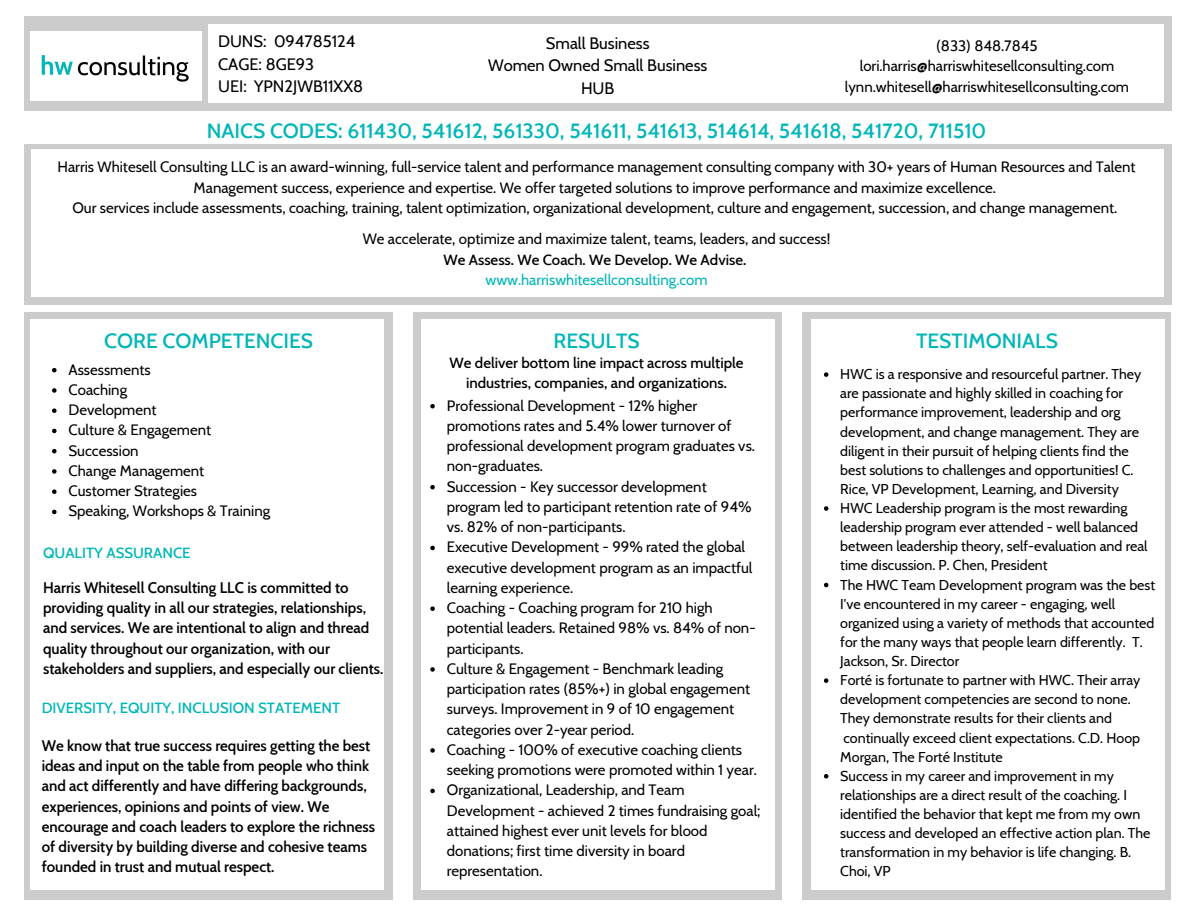
<style>
.page{position:relative;width:1188px;height:918px;background:#fff}
.page>*{position:absolute;margin:0;border:0;box-sizing:border-box;transform-origin:0 0}
.t1{font:500 21px "Cabin";color:#00b6b7}
.t2{font:16.5px "Cabin";color:#000}
.t3{font:15px/20.2px "Cabin";color:#000}
.t4{font:600 15px/20.2px "Cabin";color:#000}
.t5{font:500 15px/20.2px "Cabin";color:#000;text-align:center}
.t6{font:500 15px "Cabin";color:#00b6b7}
.t7{font:15px "Cabin";color:#00b6b7}
.t8{font:14.25px/19.2px "Cabin";color:#000}
</style>
<div class="page">
<div style="left:24px;top:17px;width:1148px;height:94px;background:#ccc"></div>
<div style="left:24px;top:144px;width:1148px;height:161px;background:#ccc"></div>
<div style="left:24px;top:312px;width:369px;height:587px;background:#ccc"></div>
<div style="left:413px;top:312px;width:369px;height:587px;background:#ccc"></div>
<div style="left:802px;top:312px;width:369px;height:587px;background:#ccc"></div>
<div style="left:31px;top:150px;width:1133px;height:147px;background:#fff"></div>
<img style="left:31px;top:32px;width:171px;height:68px">
<div style="left:209px;top:25px;width:955px;height:78px;background:#fff"></div>
<div style="left:31px;top:320px;width:353px;height:570px;background:#fff"></div>
<div style="left:421px;top:320px;width:354px;height:570px;background:#fff"></div>
<div style="left:812px;top:320px;width:353px;height:570px;background:#fff"></div>
<svg style="left:52px;top:368px;width:5px;height:4px"></svg>
<svg style="left:52px;top:388px;width:5px;height:5px"></svg>
<svg style="left:52px;top:408px;width:5px;height:5px"></svg>
<svg style="left:52px;top:429px;width:5px;height:4px"></svg>
<svg style="left:52px;top:449px;width:5px;height:4px"></svg>
<svg style="left:52px;top:469px;width:5px;height:5px"></svg>
<svg style="left:52px;top:489px;width:5px;height:5px"></svg>
<svg style="left:52px;top:510px;width:5px;height:4px"></svg>
<svg style="left:430px;top:404px;width:5px;height:4px"></svg>
<svg style="left:430px;top:485px;width:5px;height:4px"></svg>
<svg style="left:430px;top:546px;width:5px;height:4px"></svg>
<svg style="left:430px;top:606px;width:5px;height:5px"></svg>
<svg style="left:430px;top:667px;width:5px;height:5px"></svg>
<svg style="left:430px;top:748px;width:5px;height:5px"></svg>
<svg style="left:430px;top:789px;width:5px;height:4px"></svg>
<svg style="left:824px;top:372px;width:4px;height:5px"></svg>
<svg style="left:824px;top:506px;width:4px;height:5px"></svg>
<svg style="left:824px;top:583px;width:4px;height:4px"></svg>
<svg style="left:824px;top:678px;width:4px;height:5px"></svg>
<svg style="left:824px;top:774px;width:4px;height:5px"></svg>
<p class="t2" style="left:218px;top:31px;width:139px">DUNS: 094785124</p>
<p class="t2" style="left:218px;top:54px;width:98px">CAGE: 8GE93</p>
<p class="t2" style="left:218px;top:76px;width:147px">UEI: YPN2JWB11XX8</p>
<p class="t2" style="left:546px;top:33px;width:105px">Small Business</p>
<p class="t2" style="left:488px;top:55px;width:221px">Women Owned Small Business</p>
<p class="t2" style="left:581px;top:78px;width:35px">HUB</p>
<p class="t1" style="left:207px;top:118px;width:781px">NAICS CODES: 611430, 541612, 561330, 541611, 541613, 514614, 541618, 541720, 711510</p>
<p class="t3" style="left:936px;top:36px;width:103px">(833) 848.7845</p>
<p class="t3" style="left:860px;top:56px;width:256px">lori.harris@harriswhitesellconsulting.com</p>
<p class="t3" style="left:845px;top:76px;width:286px">lynn.whitesell@harriswhitesellconsulting.com</p>
<p class="t3" style="left:57px;top:156px;width:1080px;line-height:20.7px;text-align:center">Harris Whitesell Consulting LLC is an award-winning, full-service talent and performance management consulting company with 30+ years of Human Resources and Talent<br>Management success, experience and expertise. We offer targeted solutions to improve performance and maximize excellence.</p>
<p class="t3" style="left:72px;top:198px;width:1046px">Our services include assessments, coaching, training, talent optimization, organizational development, culture and engagement, succession, and change management.</p>
<p class="t3" style="left:363px;top:229px;width:469px">We accelerate, optimize and maximize talent, teams, leaders, and success!</p>
<p class="t5" style="left:443px;top:249px;width:304px">We Assess. We Coach. We Develop. We Advise.</p>
<p class="t7" style="left:485px;top:271px;width:224px">www.harriswhitesellconsulting.com</p>
<p class="t1" style="left:104px;top:328px;width:210px">CORE COMPETENCIES</p>
<p class="t1" style="left:554px;top:328px;width:88px">RESULTS</p>
<p class="t1" style="left:916px;top:328px;width:143px">TESTIMONIALS</p>
<p class="t3" style="left:69px;top:359px;width:84px">Assessments</p>
<p class="t3" style="left:69px;top:379px;width:60px">Coaching</p>
<p class="t3" style="left:69px;top:400px;width:90px">Development</p>
<p class="t3" style="left:69px;top:420px;width:144px">Culture &amp; Engagement</p>
<p class="t3" style="left:69px;top:440px;width:72px">Succession</p>
<p class="t3" style="left:69px;top:460px;width:137px">Change Management</p>
<p class="t3" style="left:69px;top:481px;width:130px">Customer Strategies</p>
<p class="t3" style="left:69px;top:501px;width:203px">Speaking, Workshops &amp; Training</p>
<p class="t5" style="left:450px;top:352px;width:296px">We deliver bottom line impact across multiple industries, companies, and organizations.</p>
<p class="t8" style="left:840px;top:364px;width:303px">HWC is a responsive and resourceful partner. They are passionate and highly skilled in coaching for performance improvement, leadership and org development, and change management. They are diligent in their pursuit of helping clients find the best solutions to challenges and opportunities! C.<br>Rice, VP Development, Learning, and Diversity</p>
<p class="t8" style="left:840px;top:498px;width:309px">HWC Leadership program is the most rewarding leadership program ever attended - well balanced between leadership theory, self-evaluation and real time discussion. P. Chen, President</p>
<p class="t8" style="left:840px;top:575px;width:317px">The HWC Team Development program was the best I've encountered in my career - engaging, well organized using a variety of methods that accounted for the many ways that people learn differently. T.<br>Jackson, Sr. Director</p>
<p class="t8" style="left:840px;top:670px;width:302px">Forté is fortunate to partner with HWC. Their array development competencies are second to none.<br>They demonstrate results for their clients and continually exceed client expectations. C.D. Hoop Morgan, The Forté Institute</p>
<p class="t8" style="left:840px;top:766px;width:312px">Success in my career and improvement in my relationships are a direct result of the coaching. I identified the behavior that kept me from my own success and developed an effective action plan. The transformation in my behavior is life changing. B.<br>Choi, VP</p>
<p class="t3" style="left:447px;top:395px;width:310px">Professional Development - 12% higher promotions rates and 5.4% lower turnover of professional development program graduates vs. non-graduates.</p>
<p class="t3" style="left:447px;top:476px;width:306px">Succession - Key successor development program led to participant retention rate of 94% vs. 82% of non-participants.</p>
<p class="t3" style="left:447px;top:537px;width:307px">Executive Development - 99% rated the global executive development program as an impactful learning experience.</p>
<p class="t3" style="left:447px;top:598px;width:310px">Coaching - Coaching program for 210 high potential leaders. Retained 98% vs. 84% of non&shy;participants.</p>
<p class="t3" style="left:447px;top:658px;width:305px">Culture &amp; Engagement - Benchmark leading participation rates (85%+) in global engagement surveys. Improvement in 9 of 10 engagement categories over 2-year period.</p>
<p class="t3" style="left:447px;top:739px;width:312px">Coaching - 100% of executive coaching clients seeking promotions were promoted within 1 year.</p>
<p class="t3" style="left:447px;top:780px;width:315px">Organizational, Leadership, and Team Development - achieved 2 times fundraising goal; attained highest ever unit levels for blood donations; first time diversity in board representation.</p>
<p class="t6" style="left:43px;top:543px;width:149px">QUALITY ASSURANCE</p>
<p class="t4" style="left:43px;top:577px;width:342px">Harris Whitesell Consulting LLC is committed to providing quality in all our strategies, relationships, and services. We are intentional to align and thread quality throughout our organization, with our stakeholders and suppliers, and especially our clients.</p>
<p class="t6" style="left:42px;top:699px;width:300px">DIVERSITY, EQUITY, INCLUSION STATEMENT</p>
<p class="t4" style="left:42px;top:735px;width:335px">We know that true success requires getting the best ideas and input on the table from people who think and act differently and have differing backgrounds, experiences, opinions and points of view. We encourage and coach leaders to explore the richness of diversity by building diverse and cohesive teams founded in trust and mutual respect.</p>
</div>
